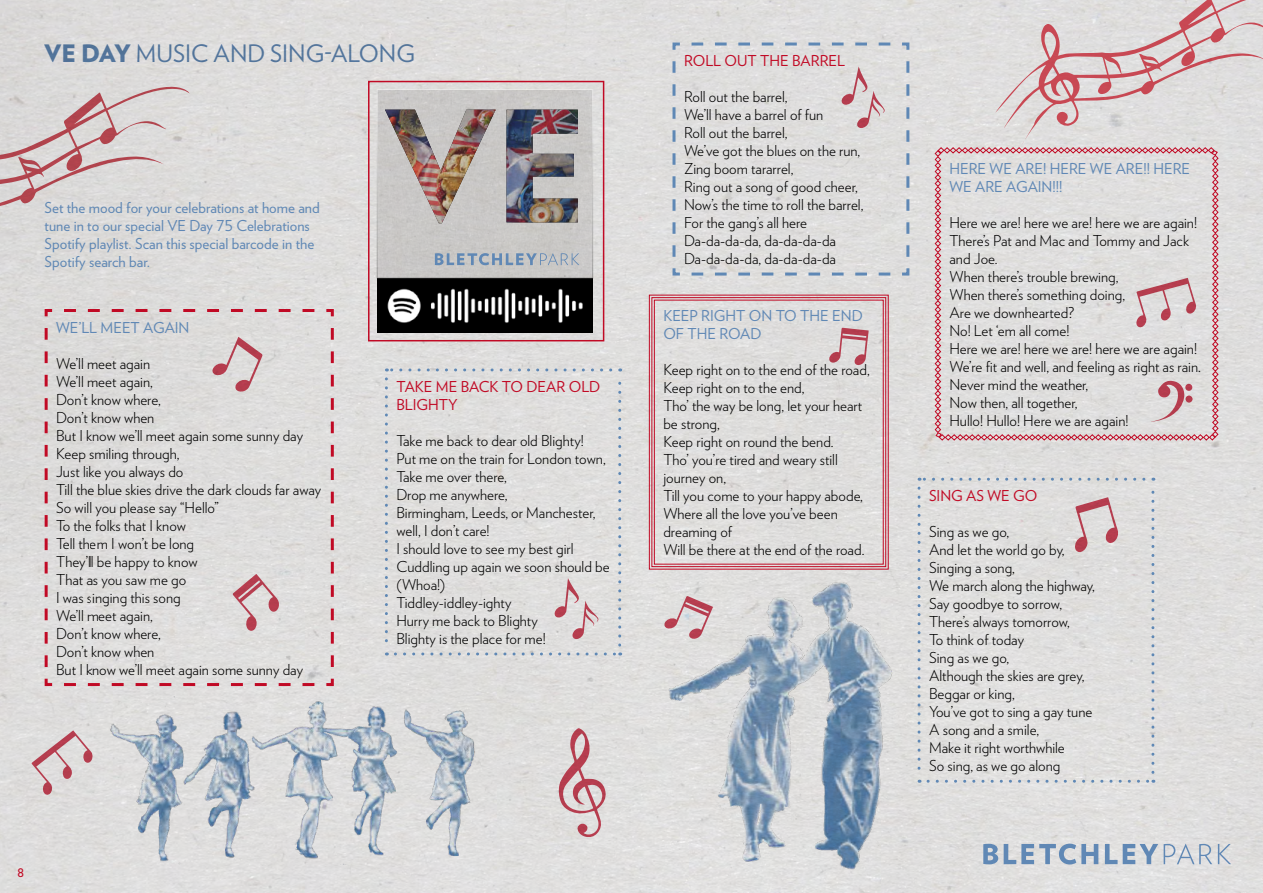
<style>
.page{position:relative;width:1263px;height:893px;background:#dfdedd}
.page>*{position:absolute;margin:0;border:0;box-sizing:border-box;transform-origin:0 0}
.t1{font:24px "Verlag";color:#6088b5}
.t2{font:300 15px/18px "Verlag";color:#000}
.t3{font:15px/18px "Verlag";color:#6088b5}
.t4{font:15px/18px "Verlag";color:#c10a25}
.s1{font-weight:900}
</style>
<div class="page">
<svg style="left:983px;top:844px;width:15px;height:20px"></svg>
<svg style="left:1218px;top:844px;width:13px;height:20px"></svg>
<svg style="left:1004px;top:844px;width:94px;height:20px"></svg>
<svg style="left:1123px;top:844px;width:89px;height:20px"></svg>
<svg style="left:1105px;top:844px;width:12px;height:20px"></svg>
<svg style="left:671px;top:41px;width:240px;height:236px"></svg>
<svg style="left:648px;top:294px;width:241px;height:276px"></svg>
<div style="left:651px;top:297px;width:235px;height:270px;border:1px solid #c10a25"></div>
<div style="left:654px;top:300px;width:230px;height:265px;border:1px solid #c10a25"></div>
<svg style="left:385px;top:379px;width:3px;height:163px"></svg>
<svg style="left:501px;top:652px;width:120px;height:3px"></svg>
<svg style="left:618px;top:368px;width:3px;height:277px"></svg>
<svg style="left:386px;top:368px;width:225px;height:3px"></svg>
<svg style="left:917px;top:488px;width:3px;height:295px"></svg>
<svg style="left:928px;top:780px;width:226px;height:3px"></svg>
<svg style="left:1151px;top:478px;width:3px;height:294px"></svg>
<svg style="left:919px;top:478px;width:225px;height:3px"></svg>
<div style="left:43px;top:307px;width:292px;height:380px;background:#dddcdb"></div>
<img style="left:377px;top:91px;width:216px;height:241px">
<div style="left:377px;top:89px;width:216px;height:189px;border:1px solid #fff"></div>
<svg style="left:435px;top:253px;width:144px;height:12px"></svg>
<img style="left:385px;top:110px;width:193px;height:113px">
<img style="left:92px;top:542px;width:409px;height:351px">
<img style="left:649px;top:547px;width:268px;height:346px">
<div style="left:368px;top:81px;width:236px;height:260px;border:2px solid #c10a25"></div>
<svg style="left:1074px;top:497px;width:45px;height:56px"></svg>
<svg style="left:212px;top:337px;width:51px;height:55px"></svg>
<svg style="left:31px;top:730px;width:63px;height:65px"></svg>
<svg style="left:558px;top:728px;width:48px;height:110px"></svg>
<svg style="left:664px;top:596px;width:49px;height:43px"></svg>
<svg style="left:233px;top:574px;width:46px;height:57px"></svg>
<svg style="left:829px;top:328px;width:40px;height:37px"></svg>
<svg style="left:841px;top:66px;width:44px;height:62px"></svg>
<svg style="left:554px;top:578px;width:45px;height:61px"></svg>
<svg style="left:934px;top:0;width:329px;height:441px"></svg>
<svg style="left:0;top:72px;width:191px;height:191px"></svg>
<h1 class="t1" style="left:45px;top:35px;width:372px"><span class="s1">VE DAY</span> MUSIC AND SING-ALONG</h1>
<p class="t3" style="left:45px;top:198px;width:277px">Set the mood for your celebrations at home and tune in to our special VE Day 75 Celebrations Spotify playlist. Scan this special barcode in the Spotify search bar.</p>
<p class="t3" style="left:56px;top:317px;width:135px">WE’LL MEET AGAIN</p>
<p class="t2" style="left:56px;top:353px;width:267px">We’ll meet again<br>We’ll meet again,<br>Don’t know where,<br>Don’t know when<br>But I know we’ll meet again some sunny day<br>Keep smiling through,<br>Just like you always do<br>Till the blue skies drive the dark clouds far away<br>So will you please say “Hello”<br>To the folks that I know<br>Tell them I won’t be long<br>They’ll be happy to know<br>That as you saw me go<br>I was singing this song<br>We’ll meet again,<br>Don’t know where,<br>Don’t know when<br>But I know we’ll meet again some sunny day</p>
<p class="t4" style="left:396px;top:377px;width:205px">TAKE ME BACK TO DEAR OLD<br>BLIGHTY</p>
<p class="t2" style="left:396px;top:431px;width:215px">Take me back to dear old Blighty!<br>Put me on the train for London town,<br>Take me over there,<br>Drop me anywhere,<br>Birmingham, Leeds, or Manchester, well, I don’t care!<br>I should love to see my best girl<br>Cuddling up again we soon should be (Whoa!)<br>Tiddley-iddley-ighty<br>Hurry me back to Blighty<br>Blighty is the place for me!</p>
<p class="t4" style="left:684px;top:51px;width:163px">ROLL OUT THE BARREL</p>
<p class="t2" style="left:684px;top:87px;width:181px">Roll out the barrel,<br>We’ll have a barrel of fun<br>Roll out the barrel,<br>We’ve got the blues on the run,<br>Zing boom tararrel,<br>Ring out a song of good cheer,<br>Now’s the time to roll the barrel,<br>For the gang’s all here<br>Da-da-da-da, da-da-da-da<br>Da-da-da-da, da-da-da-da</p>
<p class="t3" style="left:663px;top:306px;width:201px">KEEP RIGHT ON TO THE END<br>OF THE ROAD</p>
<p class="t2" style="left:663px;top:360px;width:208px">Keep right on to the end of the road,<br>Keep right on to the end,<br>Tho’ the way be long, let your heart be strong,<br>Keep right on round the bend.<br>Tho’ you’re tired and weary still journey on,<br>Till you come to your happy abode,<br>Where all the love you’ve been dreaming of<br>Will be there at the end of the road.</p>
<p class="t4" style="left:17px;top:861px;width:9px">8</p>
<p class="t3" style="left:949px;top:159px;width:242px">HERE WE ARE! HERE WE ARE!! HERE<br>WE ARE AGAIN!!!</p>
<p class="t2" style="left:949px;top:213px;width:253px">Here we are! here we are! here we are again!<br>There’s Pat and Mac and Tommy and Jack and Joe.<br>When there’s trouble brewing,<br>When there’s something doing,<br>Are we downhearted?<br>No! Let ‘em all come!<br>Here we are! here we are! here we are again!<br>We’re fit and well, and feeling as right as rain.<br>Never mind the weather,<br>Now then, all together,<br>Hullo! Hullo! Here we are again!</p>
<p class="t4" style="left:929px;top:486px;width:110px">SING AS WE GO</p>
<p class="t2" style="left:929px;top:522px;width:167px">Sing as we go,<br>And let the world go by,<br>Singing a song,<br>We march along the highway,<br>Say goodbye to sorrow,<br>There’s always tomorrow,<br>To think of today<br>Sing as we go,<br>Although the skies are grey,<br>Beggar or king,<br>You’ve got to sing a gay tune<br>A song and a smile,<br>Make it right worthwhile<br>So sing, as we go along</p>
</div>
